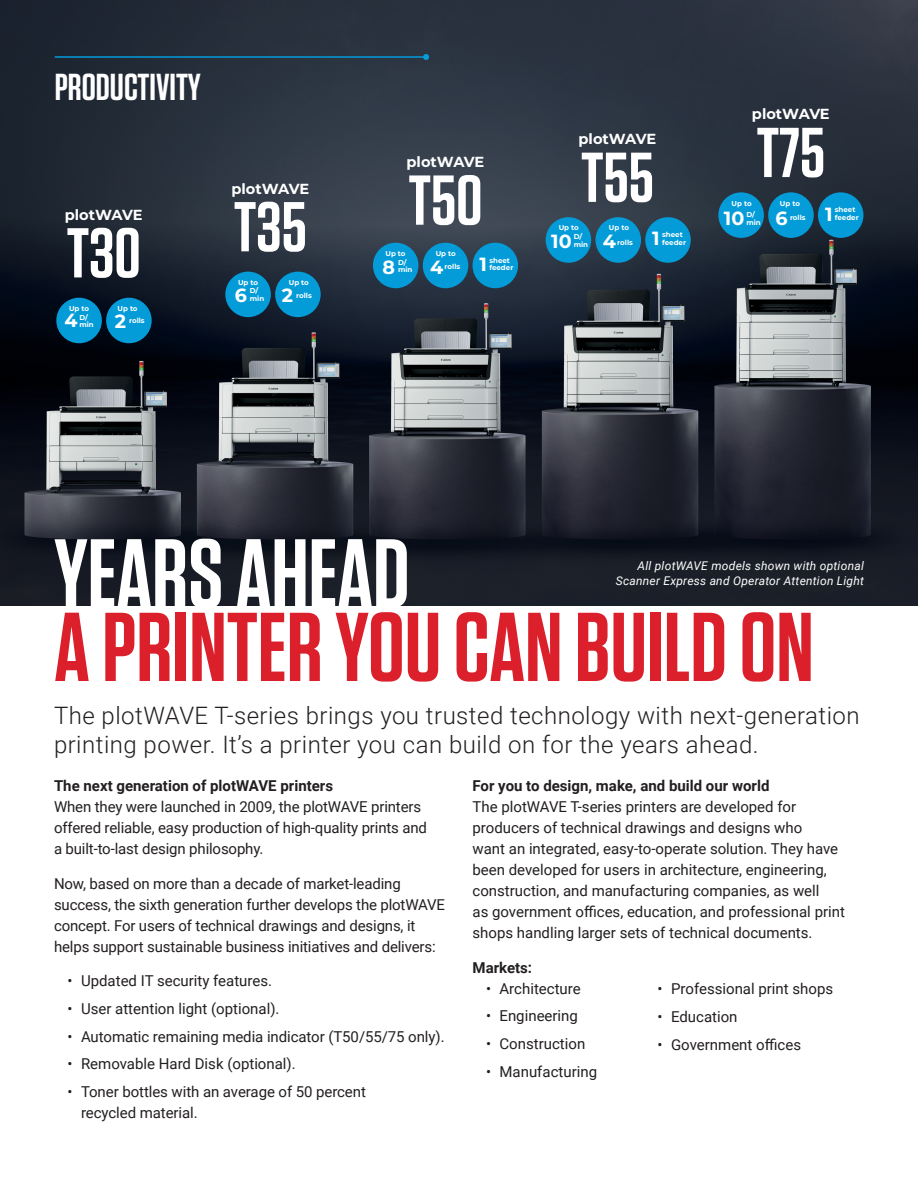
<style>
.page{position:relative;width:918px;height:1188px;background:#fff}
.page>*{position:absolute;margin:0;border:0;box-sizing:border-box;transform-origin:0 0}
.Page_2_Main_Headline{font:600 97.5px "Tungsten";color:#db202c}
.Page_2_Main_Headline-2{font:600 97.5px "Tungsten";color:#fff}
.t1{font:600 70.35px "Tungsten";color:#fff}
.Page_2_Main_Headline-3{font:600 37.5px "Tungsten";color:#fff}
.Stand_Out_Copy{font:300 24px/28.5px "Roboto";letter-spacing:.02em;color:#231f20}
.t2{font:100 19.05px "Montserrat";color:#fff}
.Body_Copy{font:15px/21px "Roboto";letter-spacing:-.01em;color:#231f20}
._1st_Bullet{font:15px/21px "Roboto";color:#231f20}
.Body_Copy-2{font:700 15px "Roboto";color:#231f20}
.t3{font:100 14.55px "Montserrat";color:#fff}
.Footnote{font:italic 12px/15px "Roboto";letter-spacing:.02em;color:#fff;text-align:right}
.t4{font:100 7.05px/7.4px "Montserrat";color:#fff}
</style>
<div class="page">
<img style="left:0;top:0;width:918px;height:606px">
<div style="left:106px;top:298px;width:46px;height:45px;background:#039cd9;border-radius:50%"></div>
<div style="left:56px;top:298px;width:46px;height:45px;background:#039cd9;border-radius:50%"></div>
<div style="left:275px;top:272px;width:46px;height:45px;background:#039cd9;border-radius:50%"></div>
<div style="left:225px;top:272px;width:46px;height:45px;background:#039cd9;border-radius:50%"></div>
<div style="left:473px;top:243px;width:45px;height:45px;background:#039cd9;border-radius:50%"></div>
<div style="left:423px;top:243px;width:45px;height:45px;background:#039cd9;border-radius:50%"></div>
<div style="left:373px;top:243px;width:45px;height:45px;background:#039cd9;border-radius:50%"></div>
<div style="left:645px;top:217px;width:46px;height:46px;background:#039cd9;border-radius:50%"></div>
<div style="left:595px;top:217px;width:46px;height:46px;background:#039cd9;border-radius:50%"></div>
<div style="left:546px;top:217px;width:45px;height:46px;background:#039cd9;border-radius:50%"></div>
<div style="left:818px;top:192px;width:45px;height:46px;background:#039cd9;border-radius:50%"></div>
<div style="left:768px;top:192px;width:46px;height:46px;background:#039cd9;border-radius:50%"></div>
<div style="left:718px;top:192px;width:46px;height:46px;background:#039cd9;border-radius:50%"></div>
<hr style="left:55px;top:56px;width:371px;height:2px;background:#039cd9">
<svg style="left:423px;top:54px;width:6px;height:6px"></svg>
<p class="Page_2_Main_Headline-3" style="left:55px;top:67px;width:148px">PRODUCTIVITY</p>
<p class="t3" style="left:65px;top:205px;width:79px">plotWAVE</p>
<p class="t1" style="left:67px;top:216px;width:75px">T30</p>
<p class="t2" style="left:115px;top:309px;width:13px">2</p>
<p class="t4" style="left:129px;top:317px;width:17px">rolls</p>
<p class="t4" style="left:118px;top:304px;width:22px">Up to</p>
<p class="t4" style="left:69px;top:304px;width:22px">Up to</p>
<p class="t2" style="left:64px;top:308px;width:15px">4</p>
<p class="t4" style="left:79px;top:313px;width:16px">D/ min</p>
<p class="t3" style="left:231px;top:179px;width:79px">plotWAVE</p>
<p class="t1" style="left:234px;top:190px;width:74px">T35</p>
<p class="t2" style="left:282px;top:283px;width:13px">2</p>
<p class="t4" style="left:296px;top:291px;width:17px">rolls</p>
<p class="t4" style="left:289px;top:278px;width:22px">Up to</p>
<p class="t4" style="left:238px;top:278px;width:22px">Up to</p>
<p class="t2" style="left:235px;top:283px;width:14px">6</p>
<p class="t4" style="left:250px;top:287px;width:16px">D/ min</p>
<p class="t3" style="left:407px;top:152px;width:79px">plotWAVE</p>
<p class="t1" style="left:409px;top:163px;width:75px">T50</p>
<p class="t2" style="left:480px;top:251px;width:9px">1</p>
<p class="t4" style="left:489px;top:256px;width:22px">sheet</p>
<p class="t4" style="left:436px;top:249px;width:22px">Up to</p>
<p class="t4" style="left:385px;top:249px;width:22px">Up to</p>
<p class="t2" style="left:383px;top:254px;width:14px">8</p>
<p class="t4" style="left:398px;top:258px;width:16px">D/ min</p>
<p class="t2" style="left:430px;top:254px;width:15px">4</p>
<p class="t4" style="left:445px;top:262px;width:17px">rolls</p>
<p class="t4" style="left:489px;top:264px;width:26px">feeder</p>
<p class="t3" style="left:579px;top:129px;width:79px">plotWAVE</p>
<p class="t1" style="left:581px;top:140px;width:74px">T55</p>
<p class="t2" style="left:652px;top:226px;width:9px">1</p>
<p class="t4" style="left:662px;top:231px;width:22px">sheet</p>
<p class="t4" style="left:609px;top:224px;width:22px">Up to</p>
<p class="t4" style="left:559px;top:224px;width:22px">Up to</p>
<p class="t2" style="left:551px;top:229px;width:22px">10</p>
<p class="t4" style="left:574px;top:233px;width:16px">D/ min</p>
<p class="t2" style="left:603px;top:229px;width:15px">4</p>
<p class="t4" style="left:617px;top:238px;width:17px">rolls</p>
<p class="t4" style="left:662px;top:238px;width:26px">feeder</p>
<p class="t3" style="left:752px;top:104px;width:79px">plotWAVE</p>
<p class="t1" style="left:757px;top:116px;width:70px">T75</p>
<p class="t2" style="left:825px;top:201px;width:9px">1</p>
<p class="t4" style="left:835px;top:206px;width:22px">sheet</p>
<p class="t4" style="left:780px;top:199px;width:22px">Up to</p>
<p class="t4" style="left:732px;top:199px;width:22px">Up to</p>
<p class="t2" style="left:724px;top:205px;width:22px">10</p>
<p class="t4" style="left:746px;top:211px;width:16px">D/ min</p>
<p class="t2" style="left:776px;top:205px;width:14px">6</p>
<p class="t4" style="left:790px;top:214px;width:17px">rolls</p>
<p class="t4" style="left:835px;top:213px;width:26px">feeder</p>
<p class="Page_2_Main_Headline-2" style="left:54px;top:522px;width:357px">YEARS AHEAD</p>
<p class="Page_2_Main_Headline" style="left:54px;top:596px;width:761px">A PRINTER YOU CAN BUILD ON</p>
<p class="Stand_Out_Copy" style="left:54px;top:701px;width:807px">The plotWAVE T-series brings you trusted technology with next-generation printing power. It’s a printer you can build on for the years ahead.</p>
<p class="Body_Copy-2" style="left:54px;top:775px;width:281px">The next generation of plotWAVE printers</p>
<p class="Body_Copy" style="left:54px;top:796px;width:375px">When they were launched in 2009, the plotWAVE printers offered reliable, easy production of high-quality prints and a built-to-last design philosophy.</p>
<p class="Body_Copy" style="left:54px;top:872px;width:393px">Now, based on more than a decade of market-leading success, the sixth generation further develops the plotWAVE concept. For users of technical drawings and designs, it helps support sustainable business initiatives and delivers:</p>
<p class="_1st_Bullet" style="left:68px;top:970px;width:206px">• Updated IT security features.</p>
<p class="_1st_Bullet" style="left:68px;top:998px;width:214px">• User attention light (optional).</p>
<p class="_1st_Bullet" style="left:68px;top:1025px;width:379px">• Automatic remaining media indicator (T50/55/75 only).</p>
<p class="_1st_Bullet" style="left:68px;top:1053px;width:230px">• Removable Hard Disk (optional).</p>
<p class="_1st_Bullet" style="left:81px;top:1081px;width:286px;text-indent:-14px">• Toner bottles with an average of 50 percent recycled material.</p>
<p class="Footnote" style="left:616px;top:557px;width:250px">All plotWAVE models shown with optional<br>Scanner Express and Operator Attention Light</p>
<p class="Body_Copy-2" style="left:473px;top:775px;width:298px">For you to design, make, and build our world</p>
<p class="Body_Copy" style="left:473px;top:796px;width:374px">The plotWAVE T-series printers are developed for producers of technical drawings and designs who<br>want an integrated, easy-to-operate solution. They have been developed for users in architecture, engineering, construction, and manufacturing companies, as well<br>as government offices, education, and professional print shops handling larger sets of technical documents.</p>
<p class="Body_Copy-2" style="left:473px;top:957px;width:61px">Markets:</p>
<p class="_1st_Bullet" style="left:486px;top:977px;width:96px">• Architecture</p>
<p class="_1st_Bullet" style="left:486px;top:1005px;width:93px">• Engineering</p>
<p class="_1st_Bullet" style="left:486px;top:1033px;width:101px">• Construction</p>
<p class="_1st_Bullet" style="left:486px;top:1061px;width:113px">• Manufacturing</p>
<p class="_1st_Bullet" style="left:658px;top:978px;width:177px">• Professional print shops</p>
<p class="_1st_Bullet" style="left:658px;top:1005px;width:81px">• Education</p>
<p class="_1st_Bullet" style="left:658px;top:1033px;width:145px">• Government offices</p>
</div>
